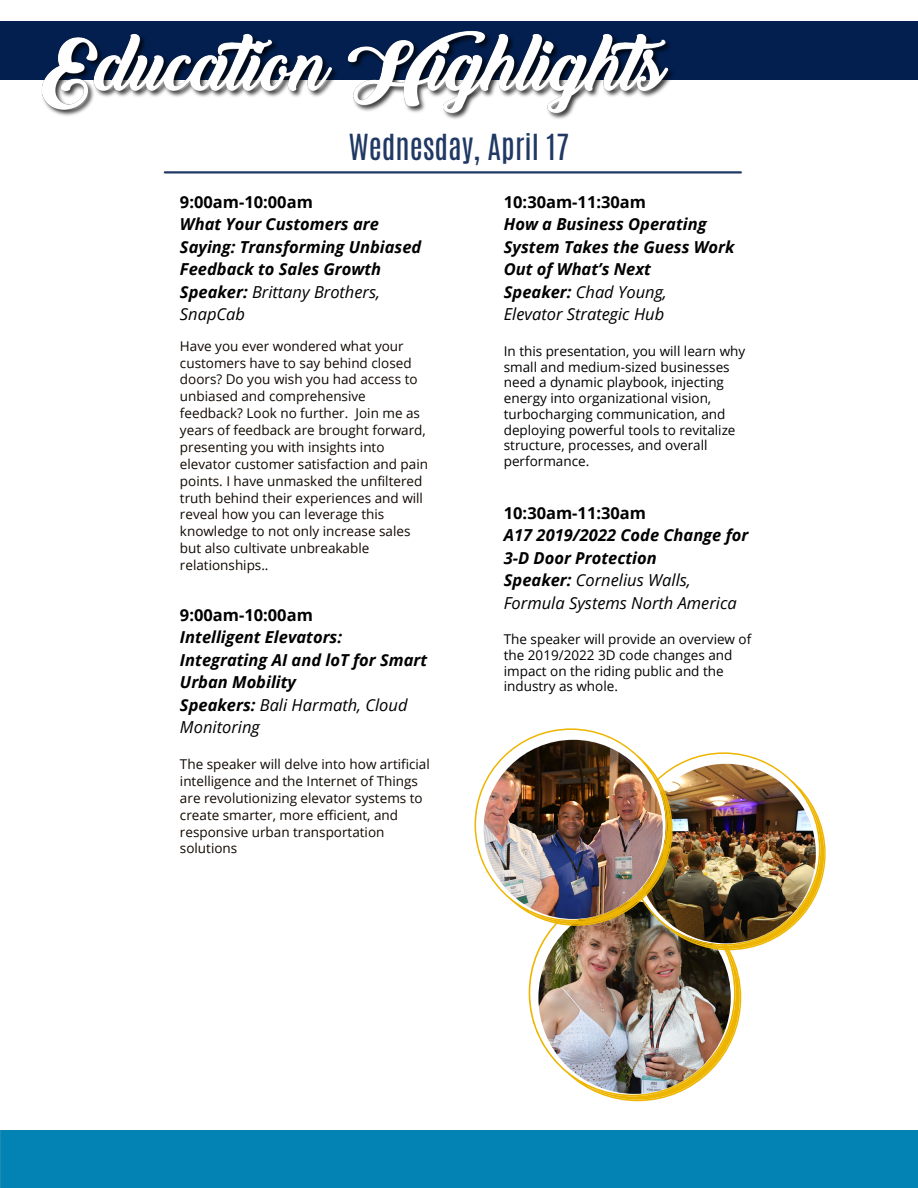
<style>
.page{position:relative;width:918px;height:1188px;background:#fff}
.page>*{position:absolute;margin:0;border:0;box-sizing:border-box;transform-origin:0 0}
.t1{font:30px "Antonio";color:#203864}
.t2{font:italic 700 16.5px/22.5px "Open Sans";color:#000}
.t3{font:700 16.5px "Open Sans";color:#000}
.t4{font:13.5px/16.8px "Open Sans";color:#100801}
.t5{font:13.5px/15.8px "Open Sans";color:#000}
.s1{font-weight:400}
</style>
<div class="page">
<div style="left:0;top:22px;width:918px;height:58px;background:#021f4f"></div>
<hr style="left:165px;top:171px;width:576px;height:3px;background:#203864">
<img style="left:475px;top:728px;width:351px;height:372px">
<img style="left:484px;top:740px;width:179px;height:179px;border-radius:50%">
<div style="left:0;top:1131px;width:918px;height:57px;background:#0383b4"></div>
<img style="left:41px;top:30px;width:632px;height:89px">
<h1 class="t1" style="left:349px;top:125px;width:222px">Wednesday, April 17</h1>
<p class="t3" style="left:180px;top:190px;width:134px">9:00am-10:00am</p>
<p class="t2" style="left:180px;top:213px;width:243px">What Your Customers are<br>Saying: Transforming Unbiased<br>Feedback to Sales Growth<br>Speaker: <span class="s1">Brittany Brothers,<br>SnapCab</span></p>
<p class="t4" style="left:180px;top:337px;width:250px">Have you ever wondered what your customers have to say behind closed doors? Do you wish you had access to unbiased and comprehensive feedback? Look no further. Join me as years of feedback are brought forward, presenting you with insights into elevator customer satisfaction and pain points. I have unmasked the unfiltered truth behind their experiences and will reveal how you can leverage this knowledge to not only increase sales but also cultivate unbreakable relationships..</p>
<p class="t3" style="left:180px;top:603px;width:134px">9:00am-10:00am</p>
<p class="t2" style="left:180px;top:625px;width:249px">Intelligent Elevators:<br>Integrating AI and loT for Smart<br>Urban Mobility<br>Speakers: <span class="s1">Bali Harmath, Cloud<br>Monitoring</span></p>
<p class="t4" style="left:180px;top:755px;width:251px">The speaker will delve into how artificial intelligence and the Internet of Things are revolutionizing elevator systems to create smarter, more efficient, and responsive urban transportation solutions</p>
<p class="t3" style="left:504px;top:190px;width:144px">10:30am-11:30am</p>
<p class="t2" style="left:504px;top:213px;width:232px">How a Business Operating<br>System Takes the Guess Work<br>Out of What’s Next<br>Speaker: <span class="s1">Chad Young,<br>Elevator Strategic Hub</span></p>
<p class="t5" style="left:504px;top:343px;width:243px">In this presentation, you will learn why small and medium-sized businesses need a dynamic playbook, injecting energy into organizational vision, turbocharging communication, and deploying powerful tools to revitalize structure, processes, and overall performance.</p>
<p class="t3" style="left:504px;top:501px;width:144px">10:30am-11:30am</p>
<p class="t2" style="left:504px;top:523px;width:246px">A17 2019/2022 Code Change for<br>3-D Door Protection<br>Speaker: <span class="s1">Cornelius Walls,<br>Formula Systems North America</span></p>
<p class="t5" style="left:504px;top:631px;width:249px">The speaker will provide an overview of the 2019/2022 3D code changes and impact on the riding public and the industry as whole.</p>
</div>
